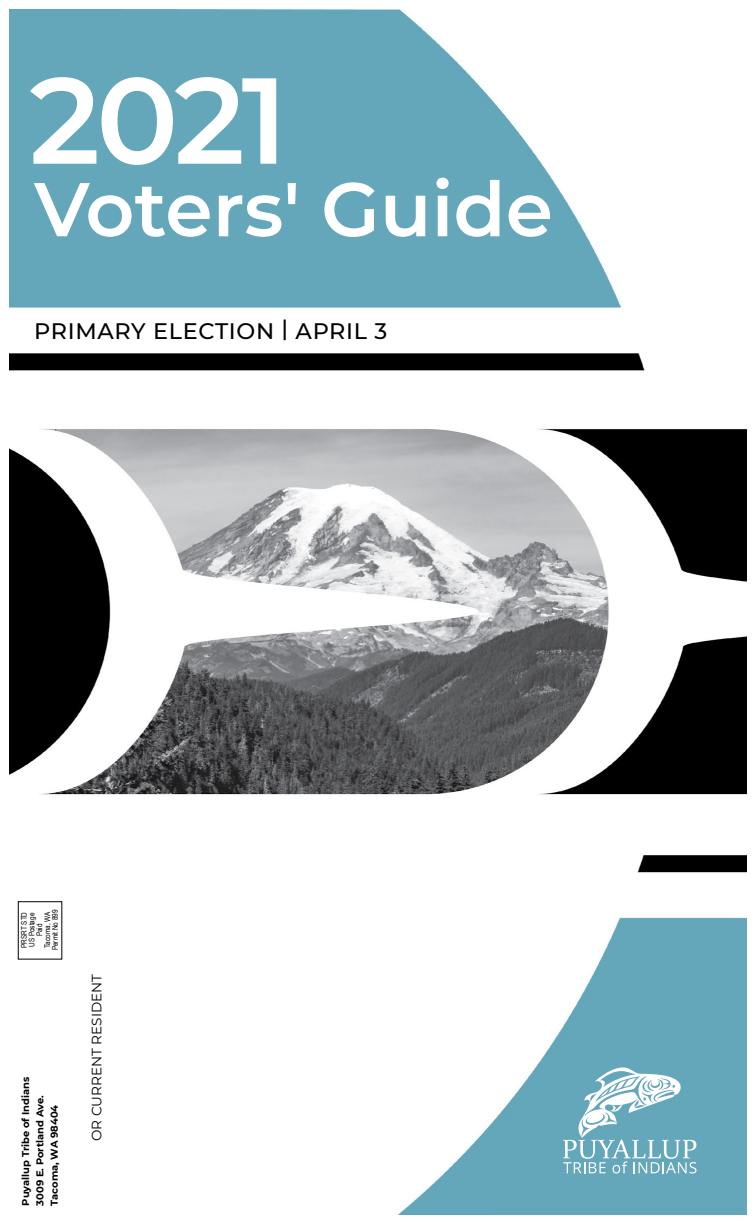
<style>
.page{position:relative;width:756px;height:1224px;background:#fff}
.page>*{position:absolute;margin:0;border:0;box-sizing:border-box;transform-origin:0 0}
.t1{font:600 122px "Montserrat";color:#fff}
.t2{font:600 76px "Montserrat";color:#fff}
.t3{font:500 22.4px "Montserrat";letter-spacing:.03em;color:#000}
.t4{font:13.6px "Montserrat";color:#000}
.t5{font:700 9.9px/14.3px "Montserrat";color:#000}
.t6{font:7.8px/7.8px "Arial Narrow";color:#000;text-align:center}
</style>
<div class="page">
<img style="left:9px;top:9px;width:738px;height:1206px">
<div style="left:0;top:886px;width:228px;height:338px;background:#fff"></div>
<div style="left:18px;top:901px;width:44px;height:58px;border:1px solid #000"></div>
<svg style="left:563px;top:1067px;width:133px;height:106px"></svg>
<h1 class="t1" style="left:29px;top:34px;width:260px">2021</h1>
<h2 class="t2" style="left:34px;top:155px;width:520px">Voters' Guide</h2>
<h3 class="t3" style="left:34px;top:315px;width:355px">PRIMARY ELECTION | APRIL 3</h3>
<p class="t6" style="left:20px;top:950px;width:42px;rotate:-90deg">PRSRT STD<br>US Postage<br>Paid<br>Tacoma, WA<br>Permit No 899</p>
<p class="t5" style="left:18px;top:1206px;width:130px;rotate:-90deg">Puyallup Tribe of Indians<br>3009 E. Portland Ave.<br>Tacoma, WA 98404</p>
<h3 class="t4" style="left:87px;top:1141px;width:169px;rotate:-90deg">OR CURRENT RESIDENT</h3>
</div>
